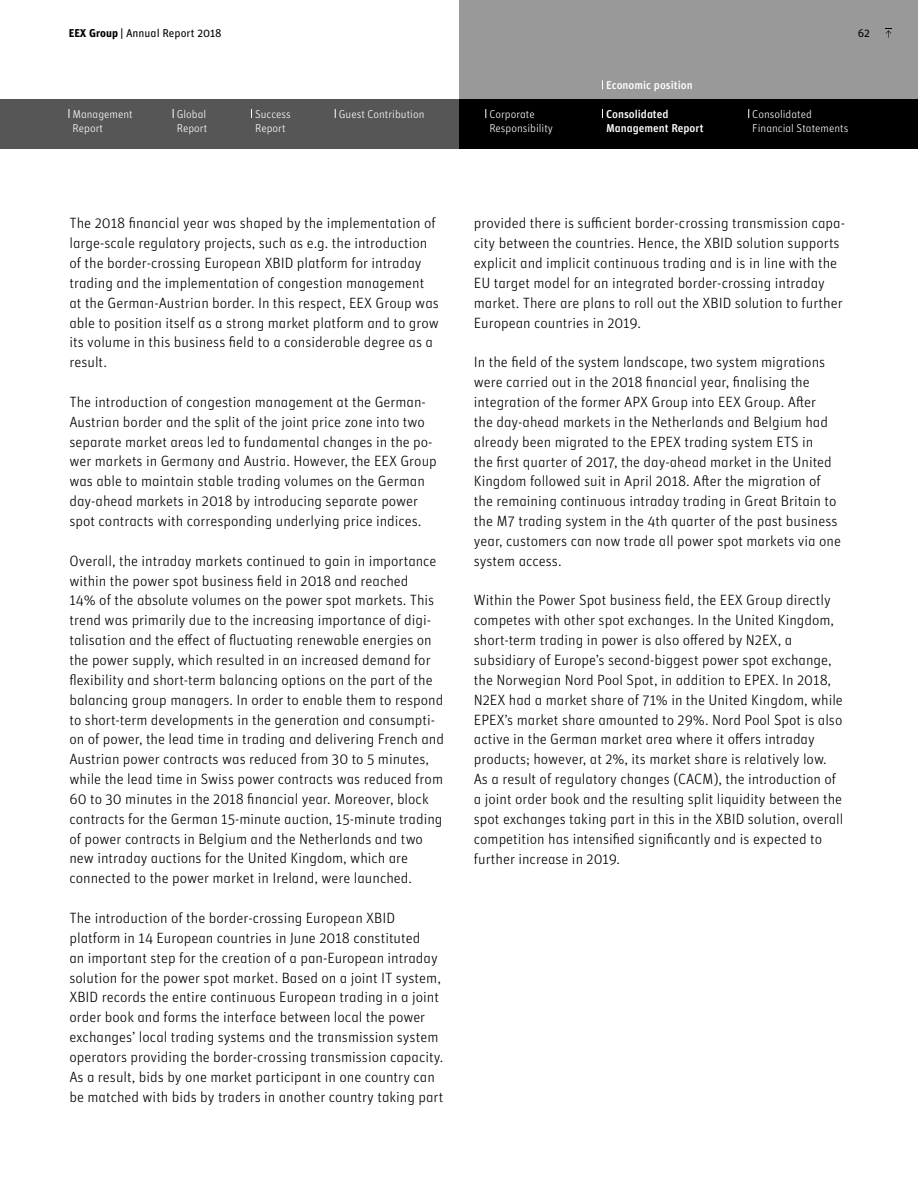
<style>
.page{position:relative;width:918px;height:1191px;background:#fff}
.page>*{position:absolute;margin:0;border:0;box-sizing:border-box;transform-origin:0 0}
.t1{font:300 14.88px/19.8px "Unitforeexgroup";color:#000}
.t2{font:300 11.38px/14px "Unitforeexgroup";color:#fff}
.t3{font:500 11.38px/14px "Unitforeexgroup";color:#fff}
.t4{font:11.38px "Unitforeexgroup";color:#000}
.s1{font-weight:700}
</style>
<div class="page">
<div style="left:459px;top:0;width:459px;height:99px;background:#999"></div>
<div style="left:0;top:99px;width:459px;height:50px;background:#565656"></div>
<div style="left:459px;top:99px;width:459px;height:50px;background:#000"></div>
<svg style="left:885px;top:30px;width:6px;height:8px"></svg>
<p class="t4" style="left:69px;top:25px;width:154px"><span class="s1">EEX Group |</span> Annual Report 2018</p>
<p class="t4" style="left:858px;top:25px;width:14px">62</p>
<p class="t3" style="left:606px;top:78px;width:88px">Economic position</p>
<p class="t2" style="left:72px;top:107px;width:62px">Management<br>Report</p>
<p class="t2" style="left:177px;top:107px;width:32px">Global<br>Report</p>
<p class="t2" style="left:255px;top:107px;width:37px">Success<br>Report</p>
<p class="t2" style="left:339px;top:107px;width:87px">Guest Contribution</p>
<p class="t2" style="left:489px;top:107px;width:65px">Corporate<br>Responsibility</p>
<p class="t3" style="left:606px;top:106px;width:99px">Consolidated<br>Management Report</p>
<p class="t2" style="left:752px;top:107px;width:98px">Consolidated<br>Financial Statements</p>
<p class="t1" style="left:69px;top:213px;width:371px">The 2018 financial year was shaped by the implementation of large-scale regulatory projects, such as e.g. the introduction of the border-crossing European XBID platform for intraday trading and the implementation of congestion management at the German-Austrian border. In this respect, EEX Group was able to position itself as a strong market platform and to grow its volume in this business field to a considerable degree as a result.</p>
<p class="t1" style="left:69px;top:391px;width:369px">The introduction of congestion management at the German-Austrian border and the split of the joint price zone into two separate market areas led to fundamental changes in the po&shy;wer markets in Germany and Austria. However, the EEX Group was able to maintain stable trading volumes on the German day-ahead markets in 2018 by introducing separate power spot contracts with corresponding underlying price indices.</p>
<p class="t1" style="left:69px;top:550px;width:376px">Overall, the intraday markets continued to gain in importance within the power spot business field in 2018 and reached<br>14% of the absolute volumes on the power spot markets. This trend was primarily due to the increasing importance of digi&shy;talisation and the effect of fluctuating renewable energies on the power supply, which resulted in an increased demand for flexibility and short-term balancing options on the part of the balancing group managers. In order to enable them to respond to short-term developments in the generation and consumpti&shy;on of power, the lead time in trading and delivering French and Austrian power contracts was reduced from 30 to 5 minutes, while the lead time in Swiss power contracts was reduced from 60 to 30 minutes in the 2018 financial year. Moreover, block contracts for the German 15-minute auction, 15-minute trading of power contracts in Belgium and the Netherlands and two new intraday auctions for the United Kingdom, which are connected to the power market in Ireland, were launched.</p>
<p class="t1" style="left:69px;top:907px;width:375px">The introduction of the border-crossing European XBID platform in 14 European countries in June 2018 constituted<br>an important step for the creation of a pan-European intraday solution for the power spot market. Based on a joint IT system, XBID records the entire continuous European trading in a joint order book and forms the interface between local the power exchanges’ local trading systems and the transmission system operators providing the border-crossing transmission capacity.<br>As a result, bids by one market participant in one country can be matched with bids by traders in another country taking part</p>
<p class="t1" style="left:474px;top:213px;width:373px">provided there is sufficient border-crossing transmission capa&shy;city between the countries. Hence, the XBID solution supports explicit and implicit continuous trading and is in line with the EU target model for an integrated border-crossing intraday market. There are plans to roll out the XBID solution to further European countries in 2019.</p>
<p class="t1" style="left:474px;top:352px;width:369px">In the field of the system landscape, two system migrations were carried out in the 2018 financial year, finalising the integration of the former APX Group into EEX Group. After<br>the day-ahead markets in the Netherlands and Belgium had already been migrated to the EPEX trading system ETS in<br>the first quarter of 2017, the day-ahead market in the United Kingdom followed suit in April 2018. After the migration of the remaining continuous intraday trading in Great Britain to the M7 trading system in the 4th quarter of the past business year, customers can now trade all power spot markets via one system access.</p>
<p class="t1" style="left:474px;top:590px;width:371px">Within the Power Spot business field, the EEX Group directly competes with other spot exchanges. In the United Kingdom, short-term trading in power is also offered by N2EX, a subsidiary of Europe’s second-biggest power spot exchange, the Norwegian Nord Pool Spot, in addition to EPEX. In 2018, N2EX had a market share of 71% in the United Kingdom, while EPEX’s market share amounted to 29%. Nord Pool Spot is also active in the German market area where it offers intraday products; however, at 2%, its market share is relatively low.<br>As a result of regulatory changes (CACM), the introduction of a joint order book and the resulting split liquidity between the spot exchanges taking part in this in the XBID solution, overall competition has intensified significantly and is expected to further increase in 2019.</p>
</div>
